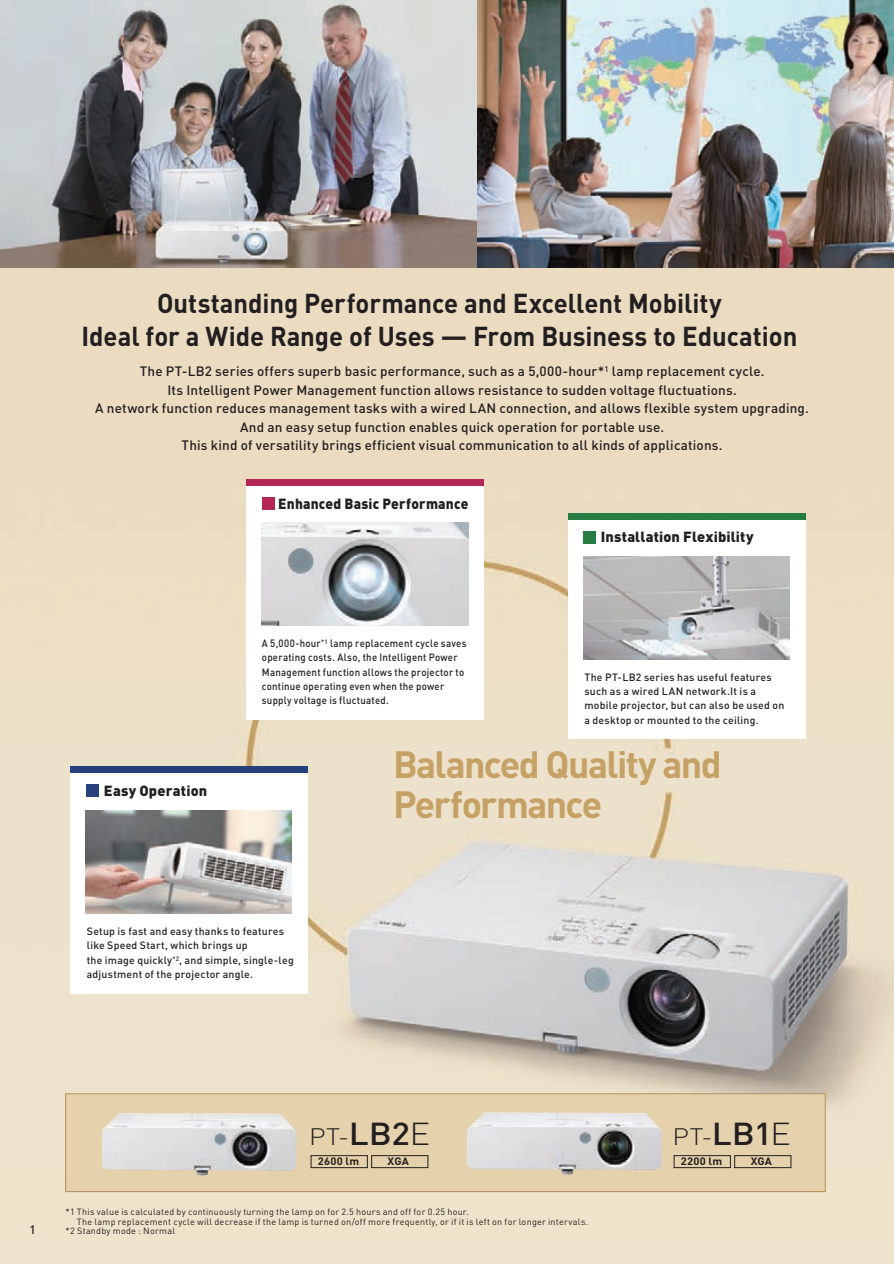
<style>
.page{position:relative;width:894px;height:1264px;background:#fff}
.page>*{position:absolute;margin:0;border:0;box-sizing:border-box;transform-origin:0 0}
.t1{font:700 37.5px/39.2px "DIN";letter-spacing:-.045em;color:#c6a165}
.t2{font:700 27px/33px "DIN";color:#231f20;text-align:center;scale:.95 1}
.t3{font:300 23.55px "DIN";color:#231f20;scale:1.11 1}
.t4{font:900 14.55px "DIN";letter-spacing:.015em;color:#231f20}
.t5{font:900 14.55px "DIN";letter-spacing:.015em;color:#231f20;scale:.95 1}
.t6{font:500 13.5px/18.5px "DIN";letter-spacing:.01em;color:#231f20;text-align:center}
.t7{font:500 12px "DIN";color:#231f20}
.t8{font:700 10.65px "DIN";letter-spacing:.02em;color:#231f20;scale:1.05 1}
.t9{font:500 10.5px/14.2px "DIN";letter-spacing:.025em;color:#231f20}
.t10{font:500 10.5px/14.2px "DIN";letter-spacing:.025em;color:#231f20;scale:.92 1}
.t11{font:9px "DIN";letter-spacing:.025em;color:#231f20}
.s1{font-weight:500;font-size:31.35px}
.s2{font-size:31.35px}
</style>
<div class="page">
<img style="left:0;top:0;width:894px;height:1263px">
<div style="left:66px;top:1093px;width:759px;height:98px;background:#e5d1ab"></div>
<div style="left:65px;top:1093px;width:760px;height:98px;border:1px solid #b4935b"></div>
<img style="left:0;top:0;width:893px;height:267px">
<div style="left:311px;top:1155px;width:56px;height:12px;border:1px solid #231f20"></div>
<div style="left:371px;top:1155px;width:57px;height:12px;border:1px solid #231f20"></div>
<div style="left:674px;top:1155px;width:56px;height:12px;border:1px solid #231f20"></div>
<div style="left:734px;top:1155px;width:57px;height:12px;border:1px solid #231f20"></div>
<div style="left:568px;top:513px;width:237px;height:225px;background:#fff"></div>
<div style="left:583px;top:531px;width:13px;height:12px;background:#257d45"></div>
<div style="left:568px;top:513px;width:237px;height:6px;background:#257d45"></div>
<div style="left:246px;top:479px;width:237px;height:241px;background:#fff"></div>
<div style="left:262px;top:497px;width:12px;height:13px;background:#b62654"></div>
<div style="left:246px;top:479px;width:237px;height:6px;background:#b62654"></div>
<div style="left:70px;top:766px;width:238px;height:227px;background:#fff"></div>
<div style="left:86px;top:784px;width:12px;height:13px;background:#27417c"></div>
<div style="left:70px;top:766px;width:238px;height:6px;background:#27417c"></div>
<img style="left:467px;top:1112px;width:194px;height:62px">
<img style="left:102px;top:1113px;width:194px;height:62px">
<img style="left:262px;top:522px;width:206px;height:103px">
<img style="left:85px;top:810px;width:206px;height:102px">
<img style="left:583px;top:556px;width:206px;height:103px">
<h2 class="t2" style="left:81px;top:290px;width:755px">Outstanding Performance and Excellent Mobility<br>Ideal for a Wide Range of Uses — From Business to Education</h2>
<p class="t6" style="left:95px;top:364px;width:715px">The PT-LB2 series offers superb basic performance, such as a 5,000-hour*<sup>1</sup> lamp replacement cycle.<br>Its Intelligent Power Management function allows resistance to sudden voltage fluctuations.<br>A network function reduces management tasks with a wired LAN connection, and allows flexible system upgrading.<br>And an easy setup function enables quick operation for portable use.<br>This kind of versatility brings efficient visual communication to all kinds of applications.</p>
<p class="t4" style="left:104px;top:782px;width:105px">Easy Operation</p>
<p class="t5" style="left:278px;top:495px;width:202px">Enhanced Basic Performance</p>
<p class="t10" style="left:262px;top:637px;width:224px">A 5,000-hour<sup>*1</sup> lamp replacement cycle saves operating costs. Also, the Intelligent Power Management function allows the projector to continue operating even when the power supply voltage is fluctuated.</p>
<p class="t4" style="left:600px;top:529px;width:154px">Installation Flexibility</p>
<p class="t9" style="left:584px;top:671px;width:201px">The PT-LB2 series has useful features such as a wired LAN network.It is a mobile projector, but can also be used on a desktop or mounted to the ceiling.</p>
<h1 class="t1" style="left:393px;top:749px;width:330px">Balanced Quality and<br>Performance</h1>
<p class="t9" style="left:87px;top:925px;width:208px">Setup is fast and easy thanks to features like Speed Start, which brings up<br>the image quickly<sup>*2</sup>, and simple, single-leg adjustment of the projector angle.</p>
<p class="t7" style="left:29px;top:1225px;width:8px">1</p>
<h3 class="t3" style="left:309px;top:1122px;width:110px">PT-<span class="s1">LB2</span><span class="s2">E</span></h3>
<h3 class="t3" style="left:672px;top:1122px;width:108px">PT-<span class="s1">LB1</span><span class="s2">E</span></h3>
<p class="t8" style="left:318px;top:1157px;width:41px">2600 lm</p>
<p class="t8" style="left:387px;top:1157px;width:22px">XGA</p>
<p class="t8" style="left:680px;top:1157px;width:41px">2200 lm</p>
<p class="t8" style="left:750px;top:1157px;width:22px">XGA</p>
<p class="t11" style="left:66px;top:1208px;width:404px">*1 This value is calculated by continuously turning the lamp on for 2.5 hours and off for 0.25 hour.</p>
<p class="t11" style="left:77px;top:1217px;width:513px">The lamp replacement cycle will decrease if the lamp is turned on/off more frequently, or if it is left on for longer intervals.</p>
<p class="t11" style="left:66px;top:1227px;width:111px">*2 Standby mode : Normal</p>
</div>
